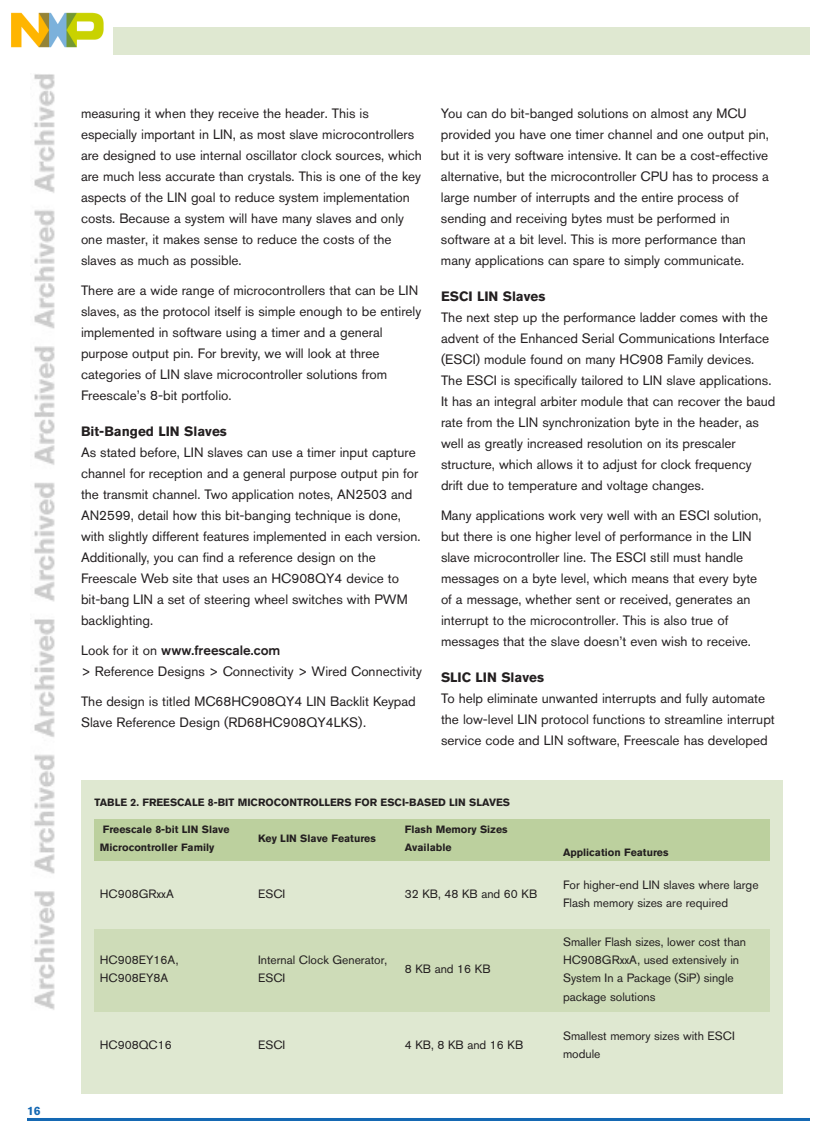
<style>
.page{position:relative;width:837px;height:1148px;background:#fff}
.page>*{position:absolute;margin:0;border:0;box-sizing:border-box;transform-origin:0 0}
.t1{font:13.5px/21px "Akzidenz Grotesk BQ";color:#231f20}
.t2{font:700 13.5px "Akzidenz Grotesk BQ";color:#231f20}
.t3{font:12px/18px "Akzidenz Grotesk BQ";color:#231f20}
.t4{font:700 12px "Akzidenz Grotesk BQ";color:#1468b3}
.t5{font:700 10.5px/18px "Akzidenz Grotesk BQ";color:#231f20}
.s1{font-weight:500}
</style>
<div class="page">
<img style="left:34px;top:74px;width:21px;height:936px">
<div style="left:27px;top:27px;width:783px;height:27px;background:#dfe8d1"></div>
<hr style="left:27px;top:1118px;width:783px;height:2px;background:#1468b3">
<div style="left:81px;top:780px;width:702px;height:314px;background:#dfe8d1"></div>
<div style="left:94px;top:819px;width:159px;height:41px;background:#bcd09e"></div>
<div style="left:253px;top:819px;width:146px;height:41px;background:#bcd09e"></div>
<div style="left:399px;top:819px;width:159px;height:41px;background:#bcd09e"></div>
<div style="left:558px;top:819px;width:212px;height:41px;background:#bcd09e"></div>
<div style="left:94px;top:929px;width:159px;height:82px;background:#cedcb8"></div>
<div style="left:253px;top:929px;width:146px;height:82px;background:#cedcb8"></div>
<div style="left:399px;top:929px;width:159px;height:82px;background:#cedcb8"></div>
<div style="left:558px;top:929px;width:212px;height:82px;background:#cedcb8"></div>
<img style="left:11px;top:12px;width:101px;height:42px">
<p class="t4" style="left:27px;top:1106px;width:15px">16</p>
<p class="t1" style="left:81px;top:104px;width:343px">measuring it when they receive the header. This is especially important in LIN, as most slave microcontrollers are designed to use internal oscillator clock sources, which are much less accurate than crystals. This is one of the key aspects of the LIN goal to reduce system implementation costs. Because a system will have many slaves and only one master, it makes sense to reduce the costs of the slaves as much as possible.</p>
<p class="t1" style="left:81px;top:281px;width:342px">There are a wide range of microcontrollers that can be LIN slaves, as the protocol itself is simple enough to be entirely implemented in software using a timer and a general purpose output pin. For brevity, we will look at three categories of LIN slave microcontroller solutions from Freescale’s 8-bit portfolio.</p>
<p class="t2" style="left:81px;top:426px;width:147px">Bit-Banged LIN Slaves</p>
<p class="t1" style="left:81px;top:443px;width:341px">As stated before, LIN slaves can use a timer input capture channel for reception and a general purpose output pin for the transmit channel. Two application notes, AN2503 and AN2599, detail how this bit-banging technique is done, with slightly different features implemented in each version.<br>Additionally, you can find a reference design on the Freescale Web site that uses an HC908QY4 device to bit-bang LIN a set of steering wheel switches with PWM backlighting.</p>
<p class="t1" style="left:81px;top:641px;width:343px">Look for it on <span class="s1">www.freescale.com<br></span>&gt; Reference Designs &gt; Connectivity &gt; Wired Connectivity</p>
<p class="t1" style="left:81px;top:692px;width:336px">The design is titled MC68HC908QY4 LIN Backlit Keypad<br>Slave Reference Design (RD68HC908QY4LKS).</p>
<p class="t1" style="left:441px;top:104px;width:330px">You can do bit-banged solutions on almost any MCU provided you have one timer channel and one output pin, but it is very software intensive. It can be a cost-effective alternative, but the microcontroller CPU has to process a large number of interrupts and the entire process of sending and receiving bytes must be performed in software at a bit level. This is more performance than many applications can spare to simply communicate.</p>
<p class="t2" style="left:441px;top:291px;width:106px">ESCI LIN Slaves</p>
<p class="t1" style="left:441px;top:308px;width:336px">The next step up the performance ladder comes with the advent of the Enhanced Serial Communications Interface (ESCI) module found on many HC908 Family devices.<br>The ESCI is specifically tailored to LIN slave applications.<br>It has an integral arbiter module that can recover the baud rate from the LIN synchronization byte in the header, as well as greatly increased resolution on its prescaler structure, which allows it to adjust for clock frequency drift due to temperature and voltage changes.</p>
<p class="t1" style="left:441px;top:506px;width:322px">Many applications work very well with an ESCI solution, but there is one higher level of performance in the LIN slave microcontroller line. The ESCI still must handle messages on a byte level, which means that every byte of a message, whether sent or received, generates an interrupt to the microcontroller. This is also true of messages that the slave doesn’t even wish to receive.</p>
<p class="t2" style="left:441px;top:672px;width:105px">SLIC LIN Slaves</p>
<p class="t1" style="left:441px;top:689px;width:335px">To help eliminate unwanted interrupts and fully automate the low-level LIN protocol functions to streamline interrupt service code and LIN software, Freescale has developed</p>
<p class="t5" style="left:94px;top:794px;width:417px">TABLE 2. FREESCALE 8-BIT MICROCONTROLLERS FOR ESCI-BASED LIN SLAVES</p>
<p class="t5" style="left:100px;top:821px;width:131px">Freescale 8-bit LIN Slave<br>Microcontroller Family</p>
<p class="t5" style="left:258px;top:830px;width:119px">Key LIN Slave Features</p>
<p class="t5" style="left:405px;top:821px;width:104px">Flash Memory Sizes<br>Available</p>
<p class="t5" style="left:563px;top:844px;width:107px">Application Features</p>
<p class="t3" style="left:100px;top:886px;width:75px">HC908GRxxA</p>
<p class="t3" style="left:258px;top:886px;width:29px">ESCI</p>
<p class="t3" style="left:405px;top:886px;width:134px">32 KB, 48 KB and 60 KB</p>
<p class="t3" style="left:563px;top:877px;width:197px">For higher-end LIN slaves where large<br>Flash memory sizes are required</p>
<p class="t3" style="left:100px;top:952px;width:80px">HC908EY16A,<br>HC908EY8A</p>
<p class="t3" style="left:258px;top:952px;width:131px">Internal Clock Generator,<br>ESCI</p>
<p class="t3" style="left:405px;top:961px;width:87px">8 KB and 16 KB</p>
<p class="t3" style="left:563px;top:934px;width:184px">Smaller Flash sizes, lower cost than<br>HC908GRxxA, used extensively in<br>System In a Package (SiP) single package solutions</p>
<p class="t3" style="left:100px;top:1037px;width:73px">HC908QC16</p>
<p class="t3" style="left:258px;top:1037px;width:29px">ESCI</p>
<p class="t3" style="left:405px;top:1037px;width:120px">4 KB, 8 KB and 16 KB</p>
<p class="t3" style="left:563px;top:1028px;width:173px">Smallest memory sizes with ESCI module</p>
</div>
